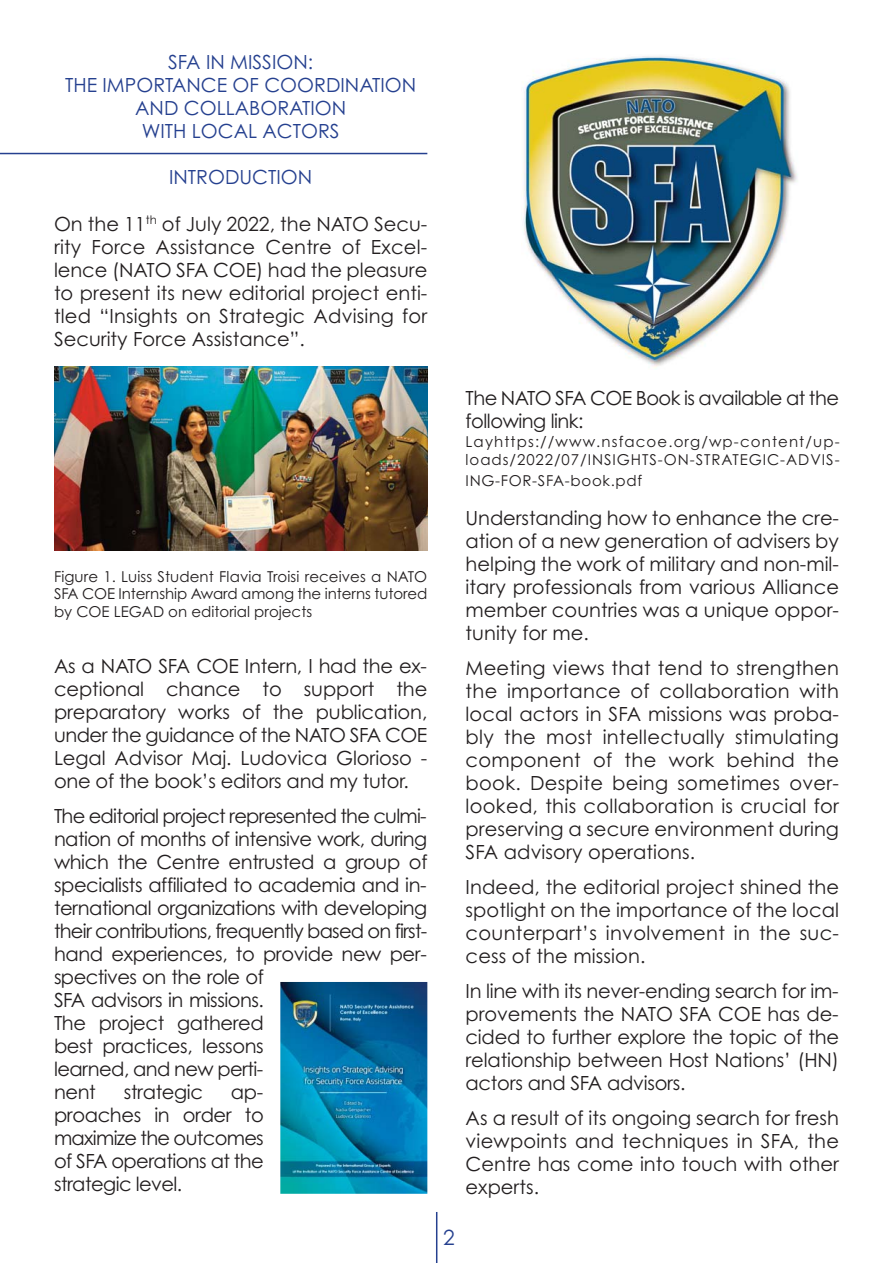
<style>
.page{position:relative;width:893px;height:1263px;background:#fff}
.page>*{position:absolute;margin:0;border:0;box-sizing:border-box;transform-origin:0 0}
.t1{font:21px "Century Gothic";color:#25408f}
.t2{font:19.5px/23px "Century Gothic";letter-spacing:-.02em;color:#231f20;text-align:justify}
.t3{font:19.5px/23px "Century Gothic";color:#25408f;text-align:center}
.t4{font:15px/17.7px "Century Gothic";letter-spacing:.055em;color:#231f20;text-align:justify}
</style>
<div class="page">
<img style="left:54px;top:366px;width:373px;height:184px">
<hr style="left:436px;top:1212px;width:1px;height:51px;background:#25408f">
<img style="left:523px;top:56px;width:275px;height:312px">
<hr style="left:0;top:153px;width:427px;height:1px;background:#25408f">
<img style="left:427px;top:982px;width:1px;height:212px">
<img style="left:280px;top:982px;width:147px;height:212px">
<p class="t3" style="left:65px;top:52px;width:353px">SFA IN MISSION:<br>THE IMPORTANCE OF COORDINATION<br>AND COLLABORATION<br>WITH LOCAL ACTORS</p>
<p class="t3" style="left:169px;top:167px;width:145px">INTRODUCTION</p>
<p class="t2" style="left:54px;top:214px;width:375px">On the 11<sup>th</sup> of July 2022, the NATO Secu&shy;rity Force Assistance Centre of Excel&shy;lence (NATO SFA COE) had the pleasure to present its new editorial project enti&shy;tled “Insights on Strategic Advising for Security Force Assistance”.</p>
<p class="t4" style="left:54px;top:569px;width:375px">Figure 1. Luiss Student Flavia Troisi receives a NATO SFA COE Internship Award among the interns tutored by COE LEGAD on editorial projects</p>
<p class="t2" style="left:54px;top:656px;width:375px">As a NATO SFA COE Intern, I had the ex&shy;ceptional chance to support the preparatory works of the publication, under the guidance of the NATO SFA COE Legal Advisor Maj. Ludovica Glorioso - one of the book’s editors and my tutor.</p>
<p class="t2" style="left:54px;top:806px;width:375px;text-align:left">The editorial project represented the culmi&shy;nation of months of intensive work, during which the Centre entrusted a group of specialists affiliated to academia and in&shy;ternational organizations with developing their contributions, frequently based on first&shy;hand experiences, to provide new per&shy;spectives on the role of<br>SFA advisors in missions.<br>The project gathered<br>best practices, lessons<br>learned, and new perti-<br>nent</p>
<p class="t2" style="left:124px;top:1083px;width:81px">strategic</p>
<p class="t2" style="left:54px;top:1083px;width:211px;text-indent:177px">ap&shy;proaches in order to maximize the outcomes of SFA operations at the strategic level.</p>
<p class="t2" style="left:466px;top:388px;width:375px">The NATO SFA COE Book is available at the following link:</p>
<p class="t4" style="left:466px;top:434px;width:375px">Layhttps://www.nsfacoe.org/wp-content/up&shy;loads/2022/07/INSIGHTS-ON-STRATEGIC-ADVIS-</p>
<p class="t4" style="left:466px;top:473px;width:178px">ING-FOR-SFA-book.pdf</p>
<p class="t2" style="left:466px;top:508px;width:375px">Understanding how to enhance the cre&shy;ation of a new generation of advisers by helping the work of military and non-mil&shy;itary professionals from various Alliance member countries was a unique oppor&shy;tunity for me.</p>
<p class="t2" style="left:466px;top:658px;width:375px">Meeting views that tend to strengthen the importance of collaboration with local actors in SFA missions was proba&shy;bly the most intellectually stimulating component of the work behind the book. Despite being sometimes over&shy;looked, this collaboration is crucial for preserving a secure environment during SFA advisory operations.</p>
<p class="t2" style="left:466px;top:877px;width:375px">Indeed, the editorial project shined the spotlight on the importance of the local counterpart’s involvement in the suc&shy;cess of the mission.</p>
<p class="t2" style="left:466px;top:981px;width:375px">In line with its never-ending search for im&shy;provements the NATO SFA COE has de&shy;cided to further explore the topic of the relationship between Host Nations’ (HN) actors and SFA advisors.</p>
<p class="t2" style="left:466px;top:1108px;width:375px">As a result of its ongoing search for fresh viewpoints and techniques in SFA, the Centre has come into touch with other experts.</p>
<p class="t1" style="left:443px;top:1229px;width:13px">2</p>
</div>
